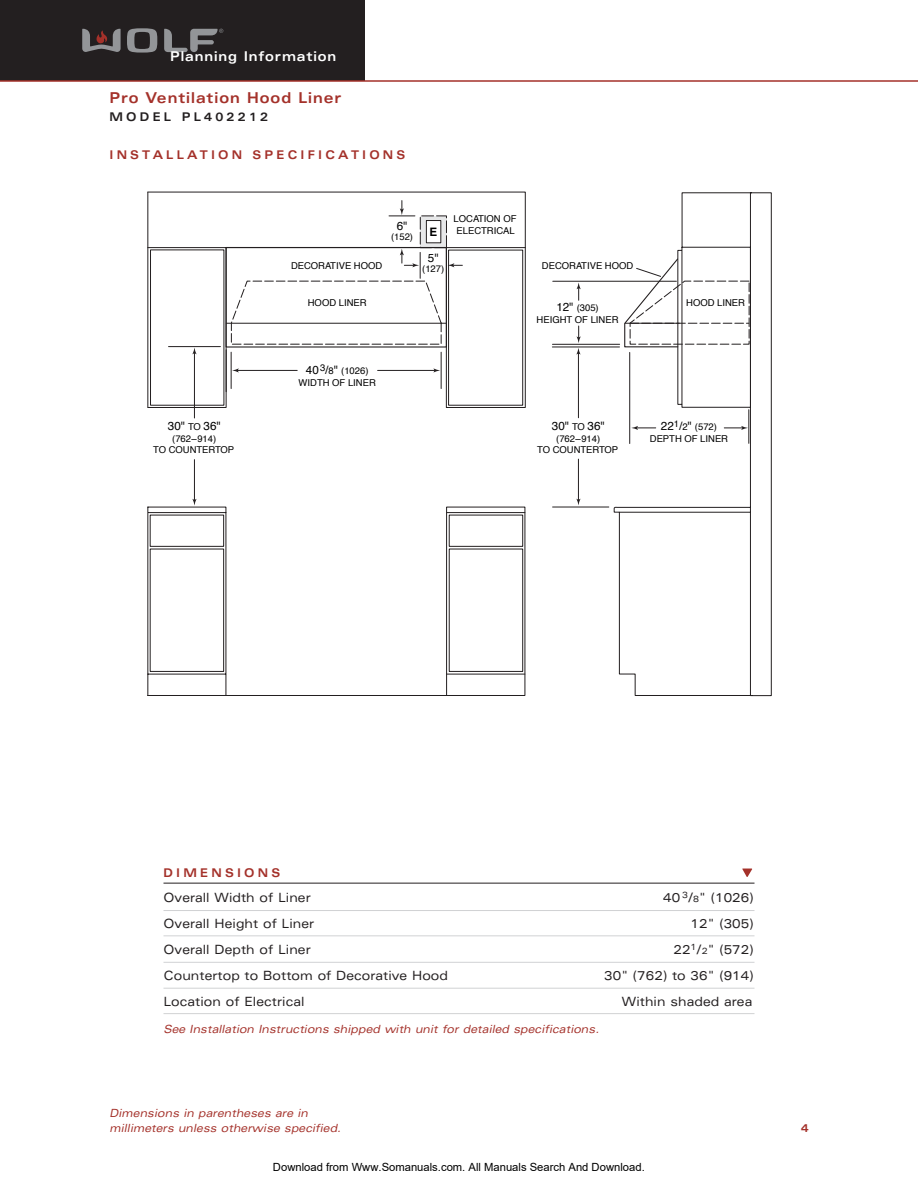
<style>
.page{position:relative;width:918px;height:1188px;background:#fff}
.page>*{position:absolute;margin:0;border:0;box-sizing:border-box;transform-origin:0 0}
.t1{font:700 expanded 15px "Univers";letter-spacing:.075em;color:#a4312a;scale:.88 1}
.t2{font:700 expanded 13.5px "Univers";letter-spacing:.075em;color:#fff;scale:.88 1}
.t3{font:expanded 12.75px "Univers";letter-spacing:.005em;color:#231f20;scale:.9 1}
.t4{font:700 expanded 12px "Univers";letter-spacing:.295em;color:#a4312a;scale:.9 1}
.t5{font:700 expanded 12px "Univers";letter-spacing:.295em;color:#231f20;scale:.9 1}
.t6{font:11.7px "Helvetica";color:#000}
.t7{font:700 11.7px "Helvetica";color:#000}
.t8{font:italic expanded 11.25px/15px "Univers";color:#a4312a;scale:.9 1}
.t9{font:11.25px "Arial";color:#000}
.t10{font:700 expanded 11.25px "Univers";color:#a4312a;scale:.9 1}
.t11{font:9.45px/11.7px "Helvetica";color:#000;text-align:center}
.s1{font-size:11.7px}
.s2{font-size:9.45px}
.s3{font-size:8.85px}
</style>
<div class="page">
<svg style="left:147px;top:192px;width:625px;height:504px"></svg>
<svg style="left:389px;top:201px;width:26px;height:16px"></svg>
<svg style="left:147px;top:247px;width:379px;height:161px"></svg>
<svg style="left:231px;top:355px;width:518px;height:89px"></svg>
<svg style="left:231px;top:249px;width:519px;height:106px"></svg>
<hr style="left:578px;top:353px;width:1px;height:65px;background:#231f20">
<svg style="left:576px;top:499px;width:5px;height:6px"></svg>
<hr style="left:578px;top:459px;width:1px;height:42px;background:#231f20">
<hr style="left:553px;top:507px;width:56px;height:1px;background:#231f20">
<hr style="left:164px;top:883px;width:590px;height:1px;background:#231f20">
<hr style="left:164px;top:910px;width:590px;height:1px;background:#d1d2d4">
<hr style="left:164px;top:935px;width:590px;height:1px;background:#d1d2d4">
<hr style="left:164px;top:962px;width:590px;height:1px;background:#d1d2d4">
<hr style="left:164px;top:988px;width:590px;height:1px;background:#d1d2d4">
<hr style="left:164px;top:1013px;width:590px;height:1px;background:#d1d2d4">
<svg style="left:742px;top:869px;width:10px;height:8px"></svg>
<div style="left:0;top:0;width:364px;height:81px;background:#231f20"></div>
<svg style="left:127px;top:28px;width:30px;height:25px"></svg>
<svg style="left:82px;top:29px;width:39px;height:23px"></svg>
<svg style="left:164px;top:29px;width:59px;height:23px"></svg>
<hr style="left:0;top:80px;width:918px;height:2px;background:#a4312a">
<h2 class="t2" style="left:170px;top:51px;width:190px">Planning Information</h2>
<h1 class="t1" style="left:110px;top:92px;width:265px">Pro Ventilation Hood Liner</h1>
<p class="t5" style="left:110px;top:112px;width:178px">MODEL PL402212</p>
<p class="t4" style="left:110px;top:150px;width:330px">INSTALLATION SPECIFICATIONS</p>
<p class="t6" style="left:397px;top:221px;width:12px">6"</p>
<p class="t11" style="left:391px;top:231px;width:24px">(152)</p>
<p class="t7" style="left:430px;top:227px;width:9px">E</p>
<p class="t11" style="left:454px;top:214px;width:64px">LOCATION OF<br>ELECTRICAL</p>
<p class="t6" style="left:428px;top:253px;width:12px">5"</p>
<p class="t11" style="left:422px;top:263px;width:24px">(127)</p>
<p class="t11" style="left:291px;top:261px;width:93px">DECORATIVE HOOD</p>
<p class="t11" style="left:308px;top:297px;width:60px">HOOD LINER</p>
<p class="t11" style="left:686px;top:297px;width:60px">HOOD LINER</p>
<p class="t11" style="left:542px;top:261px;width:93px">DECORATIVE HOOD</p>
<p class="t11" style="left:537px;top:303px;width:83px"><span class="s1">12"</span> (305)<br>HEIGHT OF LINER</p>
<p class="t6" style="left:168px;top:421px;width:54px">30" <span class="s2">TO</span> 36"</p>
<p class="t11" style="left:153px;top:433px;width:82px">(762–914)<br>TO COUNTERTOP</p>
<p class="t11" style="left:299px;top:365px;width:79px"><span class="s1">40</span>3<span class="s1">/</span>8<span class="s1">"</span> (1026)<br>WIDTH OF LINER</p>
<p class="t6" style="left:552px;top:421px;width:54px">30" <span class="s2">TO</span> 36"</p>
<p class="t11" style="left:537px;top:433px;width:82px">(762–914)<br>TO COUNTERTOP</p>
<p class="t11" style="left:650px;top:422px;width:80px"><span class="s1">22</span>1<span class="s1">/</span>2<span class="s1">"</span> (572)<br>DEPTH OF LINER</p>
<p class="t4" style="left:163px;top:868px;width:131px">DIMENSIONS</p>
<h3 class="t3" style="left:163px;top:893px;width:165px">Overall Width of Liner</h3>
<h3 class="t3" style="left:663px;top:893px;width:102px">40 <sup>3</sup>/<span class="s3">8</span>" (1026)</h3>
<h3 class="t3" style="left:163px;top:919px;width:169px">Overall Height of Liner</h3>
<h3 class="t3" style="left:691px;top:919px;width:72px">12" (305)</h3>
<h3 class="t3" style="left:163px;top:945px;width:165px">Overall Depth of Liner</h3>
<h3 class="t3" style="left:673px;top:945px;width:91px">22<sup>1</sup>/<span class="s3">2</span>" (572)</h3>
<h3 class="t3" style="left:163px;top:971px;width:318px">Countertop to Bottom of Decorative Hood</h3>
<h3 class="t3" style="left:604px;top:971px;width:168px">30" (762) to 36" (914)</h3>
<h3 class="t3" style="left:163px;top:997px;width:158px">Location of Electrical</h3>
<h3 class="t3" style="left:622px;top:997px;width:146px">Within shaded area</h3>
<p class="t8" style="left:163px;top:1022px;width:488px">See Installation Instructions shipped with unit for detailed specifications.</p>
<p class="t8" style="left:109px;top:1106px;width:261px">Dimensions in parentheses are in millimeters unless otherwise specified.</p>
<p class="t9" style="left:273px;top:1160px;width:373px">Download from Www.Somanuals.com. All Manuals Search And Download.</p>
<p class="t10" style="left:801px;top:1123px;width:10px">4</p>
</div>
